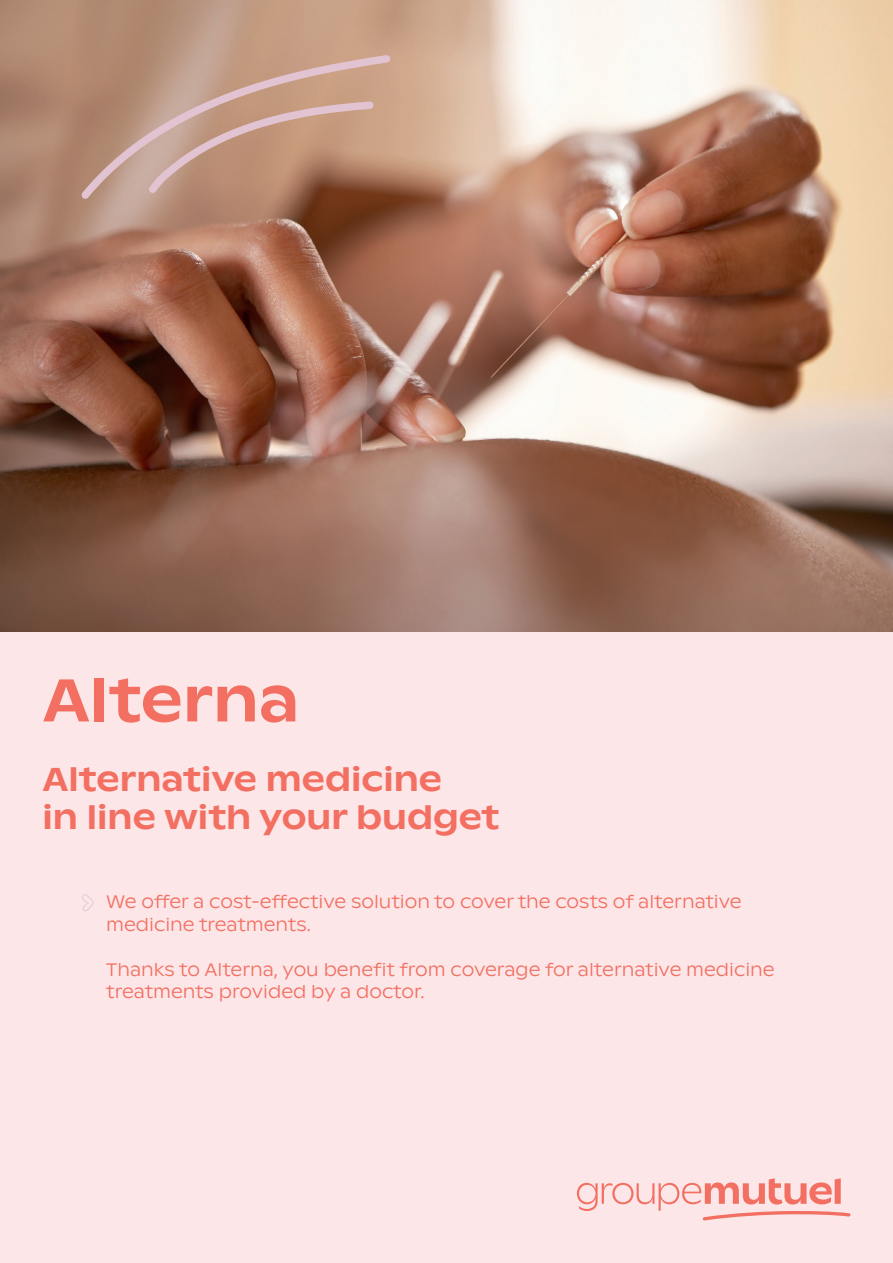
<style>
.page{position:relative;width:893px;height:1263px;background:#fde6e8}
.page>*{position:absolute;margin:0;border:0;box-sizing:border-box;transform-origin:0 0}
.titre_à_40pt{font:500 60px "ABC Ginto Nord";color:#f26f61}
.GM_-_titre_thin{font:500 33px/37.5px "ABC Ginto Nord";color:#f26f61}
.CHAPEAU_Light_Med_12{font:300 18px/22.5px "ABC Ginto Nord";color:#f26f61}
</style>
<div class="page">
<img style="left:0;top:0;width:893px;height:631px">
<svg style="left:81px;top:55px;width:310px;height:144px;background:#be9682"></svg>
<svg style="left:577px;top:1178px;width:273px;height:42px"></svg>
<svg style="left:82px;top:894px;width:12px;height:17px"></svg>
<p class="titre_à_40pt" style="left:43px;top:663px;width:258px">Alterna</p>
<p class="GM_-_titre_thin" style="left:43px;top:761px;width:458px">Alternative medicine<br>in line with your budget</p>
<p class="CHAPEAU_Light_Med_12" style="left:106px;top:891px;width:637px">We offer a cost-effective solution to cover the costs of alternative medicine treatments.</p>
<p class="CHAPEAU_Light_Med_12" style="left:106px;top:958px;width:670px">Thanks to Alterna, you benefit from coverage for alternative medicine treatments provided by a doctor.</p>
</div>
